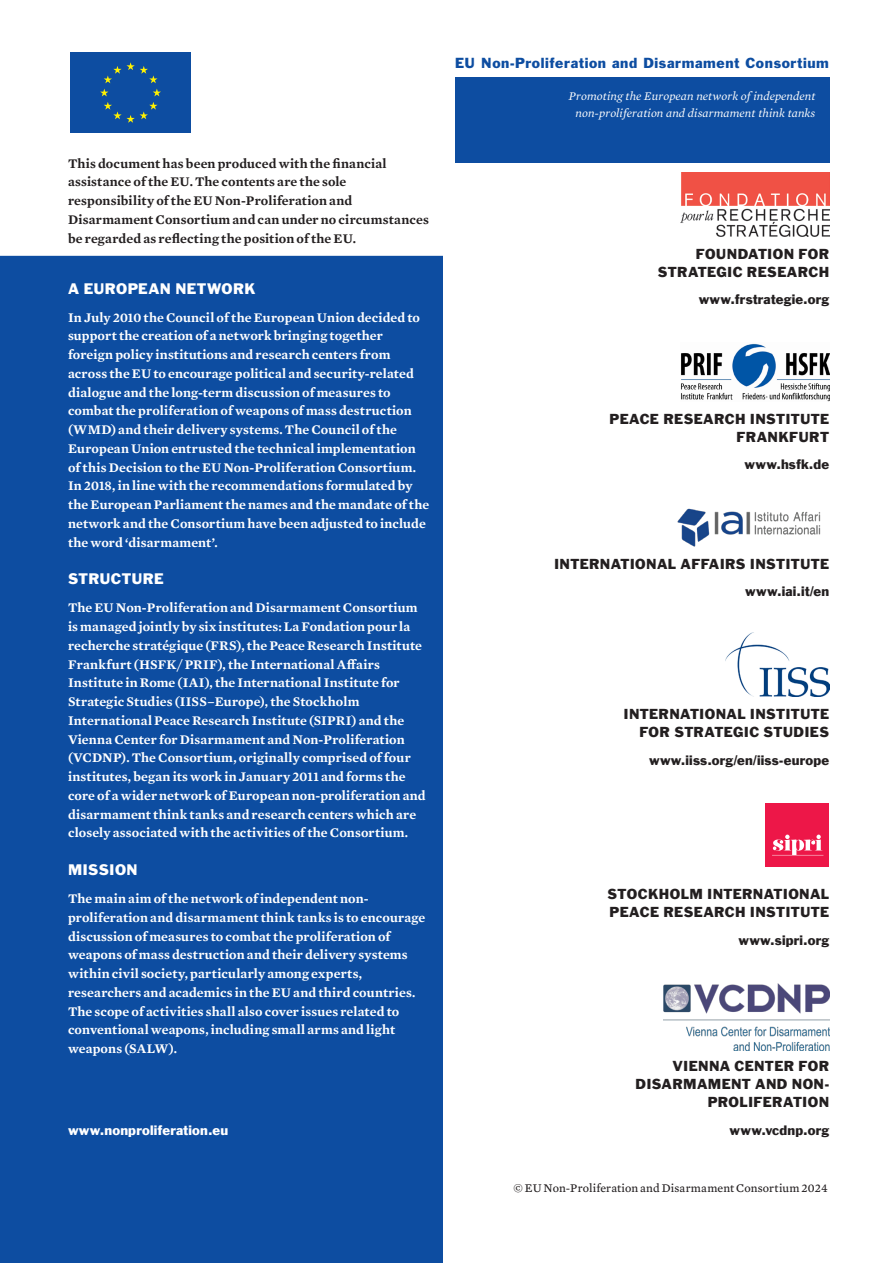
<style>
.page{position:relative;width:893px;height:1263px;background:#fff}
.page>*{position:absolute;margin:0;border:0;box-sizing:border-box;transform-origin:0 0}
.t1{font:14.25px "Franklin Gothic Std";letter-spacing:.02em;color:#fff}
.t2{font:600 13.5px/18.8px "Mercury Text G3";letter-spacing:.01em;color:#fff}
.t3{font:13.5px/18px "Franklin Gothic Std";letter-spacing:.02em;color:#231f20;text-align:right}
.t4{font:600 13.5px/18.8px "Mercury Text G3";letter-spacing:.01em;color:#231f20}
.t5{font:13.5px "Franklin Gothic Std";letter-spacing:.045em;color:#0d4da1}
.t6{font:12.75px "Franklin Gothic Std";letter-spacing:.015em;color:#231f20}
.t7{font:12.75px "Franklin Gothic Std";letter-spacing:.015em;color:#fff}
.t8{font:italic 12px/17.5px "Mercury Text G1";letter-spacing:.005em;color:#fff;text-align:center}
.Copyright_notice{font:12px "Mercury Text G3";letter-spacing:.01em;color:#231f20}
</style>
<div class="page">
<div style="left:0;top:256px;width:443px;height:1007px;background:#0d4da1"></div>
<div style="left:68px;top:50px;width:125px;height:85px;background:linear-gradient(to right,#0d4da1,#0d4da1)"></div>
<div style="left:70px;top:53px;width:121px;height:80px;background:#0d4da1"></div>
<svg style="left:100px;top:89px;width:8px;height:7px"></svg>
<svg style="left:104px;top:102px;width:54px;height:21px"></svg>
<svg style="left:153px;top:89px;width:8px;height:7px"></svg>
<svg style="left:104px;top:62px;width:54px;height:21px"></svg>
<img style="left:677px;top:508px;width:144px;height:38px">
<img style="left:663px;top:983px;width:166px;height:67px">
<img style="left:680px;top:172px;width:149px;height:64px">
<img style="left:681px;top:343px;width:148px;height:58px">
<img style="left:726px;top:632px;width:103px;height:64px">
<div style="left:765px;top:803px;width:64px;height:63px;background:#ed1748"></div>
<svg style="left:772px;top:834px;width:51px;height:21px"></svg>
<div style="left:455px;top:77px;width:374px;height:85px;background:#0d4da1"></div>
<p class="t4" style="left:68px;top:153px;width:362px">This document has been produced with the financial assistance of the EU. The contents are the sole responsibility of the EU Non-Proliferation and Disarmament Consortium and can under no circumstances be regarded as reflecting the position of the EU.</p>
<p class="t1" style="left:68px;top:279px;width:189px">A EUROPEAN NETWORK</p>
<p class="t2" style="left:68px;top:307px;width:363px">In July 2010 the Council of the European Union decided to support the creation of a network bringing together foreign policy institutions and research centers from across the EU to encourage political and security-related dialogue and the long-term discussion of measures to combat the proliferation of weapons of mass destruction (WMD) and their delivery systems. The Council of the European Union entrusted the technical implementation of this Decision to the EU Non-Proliferation Consortium.<br>In 2018, in line with the recommendations formulated by the European Parliament the names and the mandate of the network and the Consortium have been adjusted to include the word ‘disarmament’.</p>
<p class="t1" style="left:68px;top:570px;width:97px">STRUCTURE</p>
<p class="t2" style="left:68px;top:598px;width:359px">The EU Non-Proliferation and Disarmament Consortium is managed jointly by six institutes: La Fondation pour la recherche stratégique (FRS), the Peace Research Institute Frankfurt (HSFK/ PRIF), the International Affairs Institute in Rome (IAI), the International Institute for Strategic Studies (IISS–Europe), the Stockholm International Peace Research Institute (SIPRI) and the Vienna Center for Disarmament and Non-Proliferation (VCDNP). The Consortium, originally comprised of four institutes, began its work in January 2011 and forms the core of a wider network of European non-proliferation and disarmament think tanks and research centers which are closely associated with the activities of the Consortium.</p>
<p class="t1" style="left:68px;top:860px;width:71px">MISSION</p>
<p class="t2" style="left:68px;top:888px;width:359px">The main aim of the network of independent non&shy;proliferation and disarmament think tanks is to encourage discussion of measures to combat the proliferation of weapons of mass destruction and their delivery systems within civil society, particularly among experts, researchers and academics in the EU and third countries.<br>The scope of activities shall also cover issues related to conventional weapons, including small arms and light weapons (SALW).</p>
<p class="t7" style="left:68px;top:1122px;width:162px">www.nonproliferation.eu</p>
<p class="t5" style="left:455px;top:54px;width:375px">EU Non-Proliferation and Disarmament Consortium</p>
<p class="t8" style="left:569px;top:86px;width:248px">Promoting the European network of independent non-proliferation and disarmament think tanks</p>
<p class="t3" style="left:658px;top:245px;width:173px">FOUNDATION FOR<br>STRATEGIC RESEARCH</p>
<p class="t6" style="left:699px;top:291px;width:132px">www.frstrategie.org</p>
<p class="t3" style="left:609px;top:410px;width:221px">PEACE RESEARCH INSTITUTE<br>FRANKFURT</p>
<p class="t6" style="left:745px;top:456px;width:86px">www.hsfk.de</p>
<p class="t3" style="left:554px;top:555px;width:277px">INTERNATIONAL AFFAIRS INSTITUTE</p>
<p class="t6" style="left:745px;top:583px;width:85px">www.iai.it/en</p>
<p class="t3" style="left:624px;top:705px;width:207px">INTERNATIONAL INSTITUTE<br>FOR STRATEGIC STUDIES</p>
<p class="t6" style="left:649px;top:752px;width:182px">www.iiss.org/en/iiss-europe</p>
<p class="t3" style="left:608px;top:885px;width:223px;text-align:left">STOCKHOLM INTERNATIONAL<br>PEACE RESEARCH INSTITUTE</p>
<p class="t6" style="left:738px;top:931px;width:92px">www.sipri.org</p>
<p class="t3" style="left:635px;top:1057px;width:195px">VIENNA CENTER FOR<br>DISARMAMENT AND NON-<br>PROLIFERATION</p>
<p class="t6" style="left:730px;top:1122px;width:101px">www.vcdnp.org</p>
<p class="Copyright_notice" style="left:513px;top:1179px;width:316px">© EU Non-Proliferation and Disarmament Consortium 2024</p>
</div>
